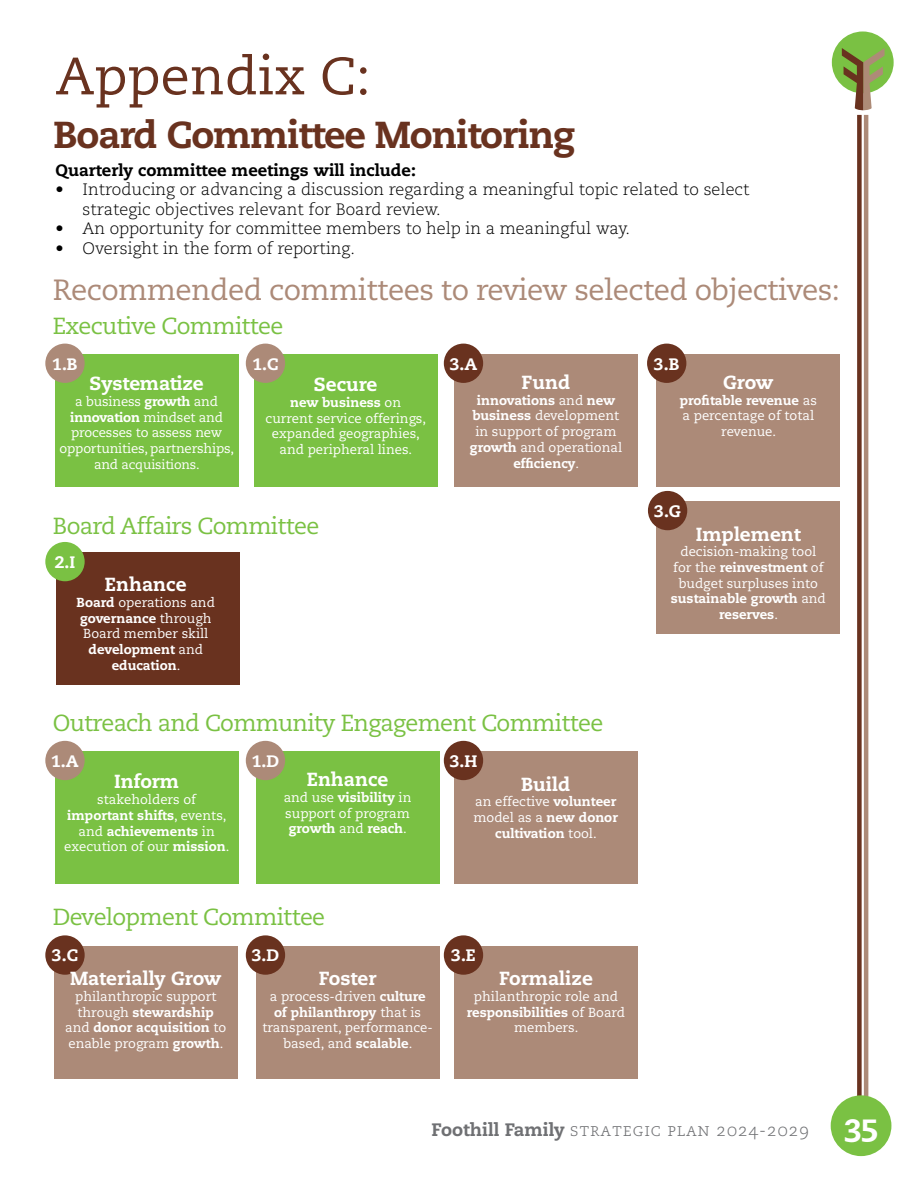
<style>
.page{position:relative;width:918px;height:1188px;background:#fff}
.page>*{position:absolute;margin:0;border:0;box-sizing:border-box;transform-origin:0 0}
.t1{font:52.5px "Caecilia LT Std";color:#69321f}
.t2{font:800 37.5px "Caecilia LT Std";letter-spacing:-.03em;color:#69321f}
.t3{font:29.25px "Caecilia LT Std";letter-spacing:-.02em;color:#ac8a78}
.t4{font:23.25px "Caecilia LT Std";letter-spacing:-.03em;color:#7ac143}
.t5{font:800 18.9px "Caecilia LT Std";color:#fff}
.t6{font:300 18px "Caecilia LT Std";letter-spacing:.04em;color:#6f7073}
.t7{font:800 16.65px "Caecilia LT Std";color:#fff}
.t8{font:300 16.5px/19.5px "Caecilia LT Std";color:#000}
.t9{font:800 16.5px "Caecilia LT Std";color:#000}
.t10{font:13.05px/15.8px "Caecilia LT Std";color:#fff;text-align:center}
.t11{font:800 13.05px/15.8px "Caecilia LT Std";color:#fff;text-align:center}
.t12{font:12.9px "Caecilia LT Std";letter-spacing:-.01em;color:#fff}
.s1{font-weight:800}
.s2{font-size:13.05px}
.s3{font-weight:400}
.s4{font-weight:800;font-size:31.5px;color:#fff}
</style>
<div class="page">
<div style="left:832px;top:32px;width:61px;height:61px;background:#7ac143;border-radius:50%"></div>
<svg style="left:842px;top:48px;width:43px;height:62px"></svg>
<div style="left:857px;top:115px;width:5px;height:993px;background:#69321f"></div>
<hr style="left:864px;top:115px;width:4px;height:993px;background:#ac8a78">
<div style="left:831px;top:1095px;width:60px;height:61px;background:#7ac143;border-radius:50%"></div>
<div style="left:55px;top:354px;width:183px;height:132px;background:#7ac143"></div>
<div style="left:45px;top:344px;width:40px;height:39px;background:#ac8a78;border-radius:50%"></div>
<div style="left:254px;top:354px;width:183px;height:132px;background:#7ac143"></div>
<div style="left:246px;top:344px;width:39px;height:39px;background:#ac8a78;border-radius:50%"></div>
<div style="left:454px;top:354px;width:184px;height:132px;background:#ac8a78"></div>
<div style="left:444px;top:344px;width:39px;height:39px;background:#69321f;border-radius:50%"></div>
<div style="left:657px;top:354px;width:183px;height:132px;background:#ac8a78"></div>
<div style="left:647px;top:344px;width:39px;height:39px;background:#69321f;border-radius:50%"></div>
<div style="left:657px;top:501px;width:183px;height:133px;background:#ac8a78"></div>
<div style="left:648px;top:491px;width:39px;height:39px;background:#69321f;border-radius:50%"></div>
<div style="left:56px;top:552px;width:183px;height:133px;background:#69321f"></div>
<div style="left:45px;top:542px;width:40px;height:39px;background:#7ac143;border-radius:50%"></div>
<div style="left:55px;top:751px;width:183px;height:133px;background:#7ac143"></div>
<div style="left:45px;top:741px;width:40px;height:39px;background:#ac8a78;border-radius:50%"></div>
<div style="left:256px;top:751px;width:183px;height:133px;background:#7ac143"></div>
<div style="left:246px;top:741px;width:39px;height:39px;background:#ac8a78;border-radius:50%"></div>
<div style="left:454px;top:751px;width:183px;height:133px;background:#ac8a78"></div>
<div style="left:444px;top:741px;width:39px;height:39px;background:#69321f;border-radius:50%"></div>
<div style="left:454px;top:946px;width:184px;height:132px;background:#ac8a78"></div>
<div style="left:444px;top:935px;width:39px;height:40px;background:#69321f;border-radius:50%"></div>
<div style="left:54px;top:946px;width:183px;height:132px;background:#ac8a78"></div>
<div style="left:45px;top:935px;width:40px;height:40px;background:#69321f;border-radius:50%"></div>
<div style="left:256px;top:946px;width:183px;height:132px;background:#ac8a78"></div>
<div style="left:246px;top:935px;width:39px;height:40px;background:#69321f;border-radius:50%"></div>
<h1 class="t1" style="left:56px;top:46px;width:317px">Appendix C:</h1>
<h2 class="t2" style="left:53px;top:112px;width:524px">Board Committee Monitoring</h2>
<p class="t9" style="left:56px;top:160px;width:362px">Quarterly committee meetings will include:</p>
<p class="t8" style="left:82px;top:180px;width:669px;text-indent:-27px">• Introducing or advancing a discussion regarding a meaningful topic related to select strategic objectives relevant for Board review.</p>
<p class="t8" style="left:56px;top:219px;width:576px">• An opportunity for committee members to help in a meaningful way.</p>
<p class="t8" style="left:56px;top:239px;width:301px">• Oversight in the form of reporting.</p>
<h3 class="t3" style="left:53px;top:273px;width:789px">Recommended committees to review selected objectives:</h3>
<h3 class="t4" style="left:53px;top:312px;width:232px">Executive Committee</h3>
<p class="t7" style="left:52px;top:353px;width:27px">1.B</p>
<h3 class="t5" style="left:90px;top:372px;width:116px">Systematize</h3>
<p class="t10" style="left:60px;top:394px;width:176px">a business <span class="s1">growth</span> and <span class="s1">innovation</span> mindset and processes to assess new opportunities, partnerships,</p>
<p class="t12" style="left:94px;top:457px;width:107px"><span class="s2">and</span> acquisitions.</p>
<p class="t7" style="left:252px;top:353px;width:28px">1.C</p>
<h3 class="t5" style="left:314px;top:373px;width:65px">Secure</h3>
<p class="t10" style="left:266px;top:395px;width:162px"><span class="s1">new business</span> on current service offerings, expanded geographies, and peripheral lines.</p>
<h3 class="t4" style="left:53px;top:513px;width:268px">Board Affairs Committee</h3>
<p class="t7" style="left:55px;top:552px;width:22px">2.I</p>
<h3 class="t5" style="left:105px;top:573px;width:83px">Enhance</h3>
<p class="t10" style="left:77px;top:595px;width:140px"><span class="s1">Board</span> operations and <span class="s1">governance</span> through<br>Board member skill <span class="s1">development</span> and <span class="s1">education</span>.</p>
<p class="t7" style="left:450px;top:353px;width:29px">3.A</p>
<h3 class="t5" style="left:522px;top:371px;width:50px">Fund</h3>
<p class="t10" style="left:470px;top:393px;width:154px"><span class="s1">innovations</span> and <span class="s1">new business</span> development in support of program <span class="s1">growth</span> and operational <span class="s1">efficiency</span>.</p>
<h3 class="t4" style="left:53px;top:709px;width:552px">Outreach and Community Engagement Committee</h3>
<p class="t7" style="left:51px;top:751px;width:29px">1.A</p>
<h3 class="t5" style="left:114px;top:770px;width:67px">Inform</h3>
<p class="t10" style="left:64px;top:792px;width:167px">stakeholders of <span class="s1">important shifts</span>, events, and <span class="s1">achievements</span> in execution of our <span class="s1">mission</span>.</p>
<p class="t7" style="left:252px;top:751px;width:29px">1.D</p>
<h3 class="t5" style="left:307px;top:768px;width:83px">Enhance</h3>
<p class="t10" style="left:284px;top:790px;width:129px;text-align:left">and use <span class="s1">visibility</span> in support of program <span class="s1">growth</span> and <span class="s1">reach</span>.</p>
<p class="t7" style="left:450px;top:751px;width:29px">3.H</p>
<h3 class="t5" style="left:521px;top:772px;width:51px">Build</h3>
<p class="t11" style="left:474px;top:794px;width:146px"><span class="s3">an effective</span> volunteer <span class="s3">model as a</span> new donor cultivation <span class="s3">tool.</span></p>
<h3 class="t4" style="left:53px;top:903px;width:274px">Development Committee</h3>
<p class="t7" style="left:52px;top:945px;width:28px">3.C</p>
<h3 class="t5" style="left:70px;top:967px;width:153px">Materially Grow</h3>
<p class="t10" style="left:65px;top:989px;width:163px">philanthropic support through <span class="s1">stewardship </span>and <span class="s1">donor acquisition</span> to enable program <span class="s1">growth</span>.</p>
<p class="t7" style="left:252px;top:945px;width:29px">3.D</p>
<h3 class="t5" style="left:319px;top:967px;width:59px">Foster</h3>
<p class="t10" style="left:262px;top:989px;width:172px">a process-driven <span class="s1">culture of philanthropy</span> that is transparent, performance&shy;based, and <span class="s1">scalable</span>.</p>
<p class="t7" style="left:451px;top:945px;width:26px">3.E</p>
<h3 class="t5" style="left:499px;top:967px;width:95px">Formalize</h3>
<p class="t10" style="left:467px;top:989px;width:160px">philanthropic role and <span class="s1">responsibilities</span> of Board members.</p>
<p class="t7" style="left:654px;top:353px;width:27px">3.B</p>
<h3 class="t5" style="left:723px;top:371px;width:52px">Grow</h3>
<p class="t10" style="left:680px;top:393px;width:139px"><span class="s1">profitable revenue</span> as a percentage of total revenue.</p>
<p class="t7" style="left:654px;top:501px;width:28px">3.G</p>
<h3 class="t5" style="left:696px;top:522px;width:107px">Implement</h3>
<p class="t10" style="left:671px;top:544px;width:157px">decision-making tool for the <span class="s1">reinvestment</span> of budget surpluses into <span class="s1">sustainable growth</span> and <span class="s1">reserves</span>.</p>
<h3 class="t6" style="left:432px;top:1120px;width:449px"><span class="s1">Foothill Family</span> strategic plan 2024-2029 <span class="s4">35</span></h3>
</div>
